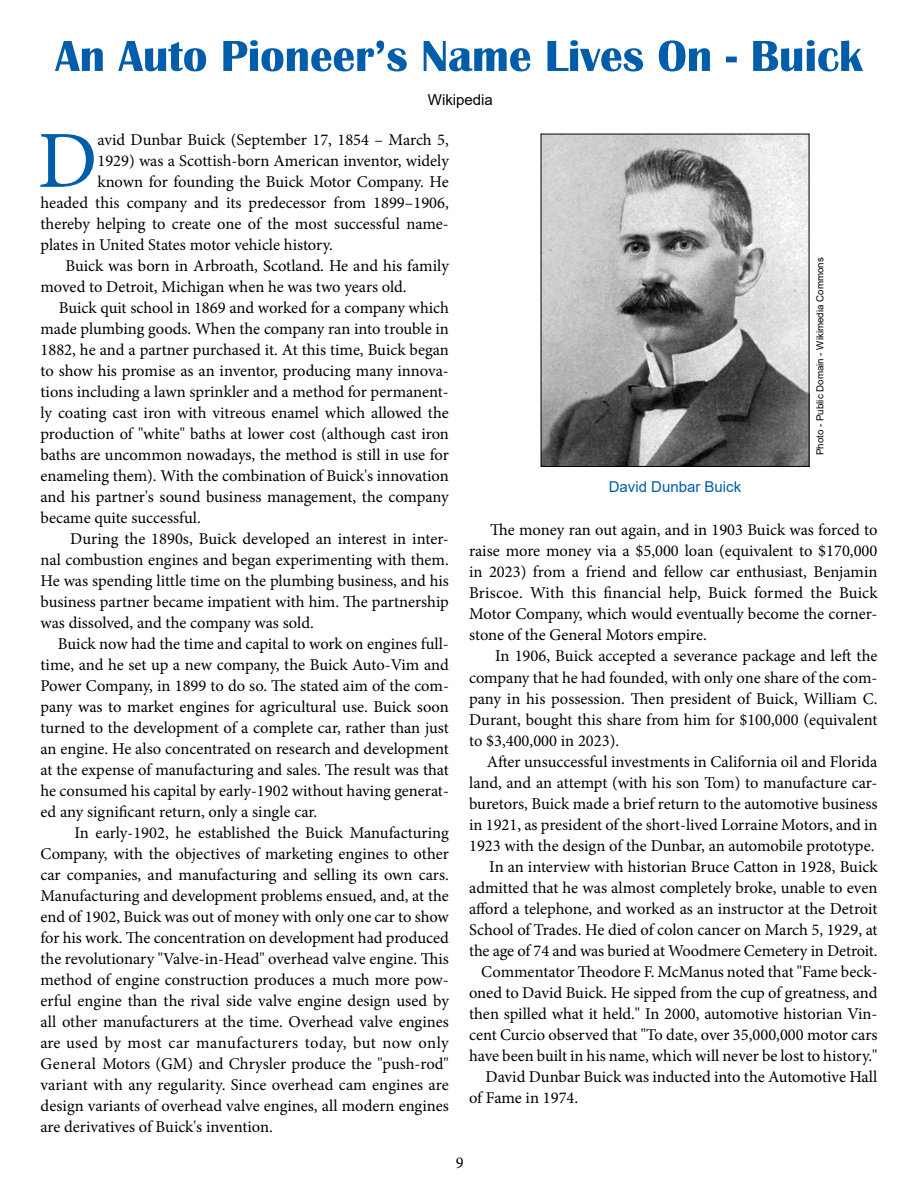
<style>
.page{position:relative;width:918px;height:1188px;background:#fff}
.page>*{position:absolute;margin:0;border:0;box-sizing:border-box;transform-origin:0 0}
.t1{font:81.15px "Minion Pro";color:#005daa}
.t2{font:16.5px/21px "Minion Pro";letter-spacing:-.005em;color:#000;text-align:justify}
.t3{font:16.5px "Minion Pro";letter-spacing:.025em;color:#000}
.t4{font:15px "Arial";color:#005daa}
.t5{font:15px "Arial";color:#000}
.t6{font:9.75px "Arial";color:#000}
</style>
<div class="page">
<img style="left:543px;top:136px;width:264px;height:329px">
<svg style="left:55px;top:40px;width:808px;height:31px"></svg>
<p class="t5" style="left:428px;top:89px;width:67px">Wikipedia</p>
<h1 class="t1" style="left:38px;top:107px;width:61px">D</h1>
<p class="t2" style="left:97px;top:129px;width:353px">avid Dunbar Buick (September 17, 1854 – March 5,</p>
<p class="t2" style="left:97px;top:150px;width:353px">1929) was a Scottish-born American inventor, widely</p>
<p class="t2" style="left:97px;top:171px;width:353px">known for founding the Buick Motor Company. He</p>
<p class="t2" style="left:40px;top:192px;width:410px">headed this company and its predecessor from 1899–1906,</p>
<p class="t2" style="left:40px;top:213px;width:410px">thereby helping to create one of the most successful name-</p>
<p class="t2" style="left:40px;top:234px;width:294px">plates in United States motor vehicle history.</p>
<p class="t2" style="left:65px;top:255px;width:385px">Buick was born in Arbroath, Scotland. He and his family</p>
<p class="t2" style="left:40px;top:276px;width:368px">moved to Detroit, Michigan when he was two years old.</p>
<p class="t2" style="left:59px;top:297px;width:392px">Buick quit school in 1869 and worked for a company which</p>
<p class="t2" style="left:40px;top:318px;width:410px">made plumbing goods. When the company ran into trouble in</p>
<p class="t2" style="left:40px;top:339px;width:410px">1882, he and a partner purchased it. At this time, Buick began</p>
<p class="t2" style="left:40px;top:360px;width:410px">to show his promise as an inventor, producing many innova-</p>
<p class="t2" style="left:40px;top:381px;width:410px">tions including a lawn sprinkler and a method for permanent-</p>
<p class="t2" style="left:40px;top:402px;width:410px">ly coating cast iron with vitreous enamel which allowed the</p>
<p class="t2" style="left:40px;top:423px;width:410px">production of "white" baths at lower cost (although cast iron</p>
<p class="t2" style="left:40px;top:444px;width:410px">baths are uncommon nowadays, the method is still in use for</p>
<p class="t2" style="left:40px;top:465px;width:410px">enameling them). With the combination of Buick's innovation</p>
<p class="t2" style="left:40px;top:486px;width:410px">and his partner's sound business management, the company</p>
<p class="t2" style="left:40px;top:507px;width:162px">became quite successful.</p>
<p class="t2" style="left:70px;top:528px;width:380px">During the 1890s, Buick developed an interest in inter-</p>
<p class="t2" style="left:40px;top:549px;width:410px">nal combustion engines and began experimenting with them.</p>
<p class="t2" style="left:40px;top:570px;width:410px">He was spending little time on the plumbing business, and his</p>
<p class="t2" style="left:40px;top:591px;width:410px">business partner became impatient with him. The partnership</p>
<p class="t2" style="left:40px;top:612px;width:275px">was dissolved, and the company was sold.</p>
<p class="t2" style="left:58px;top:633px;width:392px">Buick now had the time and capital to work on engines full-</p>
<p class="t2" style="left:40px;top:654px;width:410px">time, and he set up a new company, the Buick Auto-Vim and</p>
<p class="t2" style="left:40px;top:675px;width:410px">Power Company, in 1899 to do so. The stated aim of the com-</p>
<p class="t2" style="left:40px;top:696px;width:410px">pany was to market engines for agricultural use. Buick soon</p>
<p class="t2" style="left:40px;top:717px;width:410px">turned to the development of a complete car, rather than just</p>
<p class="t2" style="left:40px;top:738px;width:410px">an engine. He also concentrated on research and development</p>
<p class="t2" style="left:40px;top:759px;width:410px">at the expense of manufacturing and sales. The result was that</p>
<p class="t2" style="left:40px;top:780px;width:410px">he consumed his capital by early-1902 without having generat-</p>
<p class="t2" style="left:40px;top:801px;width:278px">ed any significant return, only a single car.</p>
<p class="t2" style="left:74px;top:822px;width:376px">In early-1902, he established the Buick Manufacturing</p>
<p class="t2" style="left:40px;top:843px;width:410px">Company, with the objectives of marketing engines to other</p>
<p class="t2" style="left:40px;top:864px;width:410px">car companies, and manufacturing and selling its own cars.</p>
<p class="t2" style="left:40px;top:885px;width:410px">Manufacturing and development problems ensued, and, at the</p>
<p class="t2" style="left:40px;top:906px;width:410px">end of 1902, Buick was out of money with only one car to show</p>
<p class="t2" style="left:40px;top:927px;width:410px">for his work. The concentration on development had produced</p>
<p class="t2" style="left:40px;top:948px;width:410px">the revolutionary "Valve-in-Head" overhead valve engine. This</p>
<p class="t2" style="left:40px;top:969px;width:410px">method of engine construction produces a much more pow-</p>
<p class="t2" style="left:40px;top:990px;width:410px">erful engine than the rival side valve engine design used by</p>
<p class="t2" style="left:40px;top:1011px;width:410px">all other manufacturers at the time. Overhead valve engines</p>
<p class="t3" style="left:40px;top:1032px;width:410px">are used by most car manufacturers today, but now only</p>
<p class="t2" style="left:40px;top:1053px;width:410px">General Motors (GM) and Chrysler produce the "push-rod"</p>
<p class="t2" style="left:40px;top:1074px;width:410px">variant with any regularity. Since overhead cam engines are</p>
<p class="t2" style="left:40px;top:1095px;width:410px">design variants of overhead valve engines, all modern engines</p>
<p class="t2" style="left:40px;top:1116px;width:234px">are derivatives of Buick's invention.</p>
<p class="t4" style="left:609px;top:476px;width:134px">David Dunbar Buick</p>
<p class="t6" style="left:813px;top:455px;width:199px;rotate:-90deg">Photo - Public Domain - Wikimedia Commons</p>
<p class="t2" style="left:469px;top:520px;width:410px;text-indent:21px">The money ran out again, and in 1903 Buick was forced to raise more money via a $5,000 loan (equivalent to $170,000 in 2023) from a friend and fellow car enthusiast, Benjamin Briscoe. With this financial help, Buick formed the Buick Motor Company, which would eventually become the corner&shy;stone of the General Motors empire.</p>
<p class="t2" style="left:469px;top:646px;width:410px;text-indent:26px">In 1906, Buick accepted a severance package and left the company that he had founded, with only one share of the com&shy;pany in his possession. Then president of Buick, William C.<br>Durant, bought this share from him for $100,000 (equivalent to $3,400,000 in 2023).</p>
<p class="t2" style="left:487px;top:751px;width:392px">After unsuccessful investments in California oil and Florida</p>
<p class="t2" style="left:469px;top:772px;width:410px">land, and an attempt (with his son Tom) to manufacture car-</p>
<p class="t2" style="left:469px;top:793px;width:410px">buretors, Buick made a brief return to the automotive business</p>
<p class="t2" style="left:469px;top:814px;width:410px">in 1921, as president of the short-lived Lorraine Motors, and in</p>
<p class="t2" style="left:469px;top:835px;width:407px">1923 with the design of the Dunbar, an automobile prototype.</p>
<p class="t2" style="left:489px;top:856px;width:390px">In an interview with historian Bruce Catton in 1928, Buick</p>
<p class="t2" style="left:469px;top:877px;width:410px">admitted that he was almost completely broke, unable to even</p>
<p class="t2" style="left:469px;top:898px;width:410px">afford a telephone, and worked as an instructor at the Detroit</p>
<p class="t2" style="left:469px;top:919px;width:410px">School of Trades. He died of colon cancer on March 5, 1929, at</p>
<p class="t2" style="left:469px;top:940px;width:410px">the age of 74 and was buried at Woodmere Cemetery in Detroit.</p>
<p class="t2" style="left:481px;top:961px;width:398px">Commentator Theodore F. McManus noted that "Fame beck-</p>
<p class="t2" style="left:469px;top:982px;width:410px">oned to David Buick. He sipped from the cup of greatness, and</p>
<p class="t2" style="left:469px;top:1003px;width:410px">then spilled what it held." In 2000, automotive historian Vin-</p>
<p class="t2" style="left:469px;top:1024px;width:410px">cent Curcio observed that "To date, over 35,000,000 motor cars</p>
<p class="t2" style="left:469px;top:1045px;width:410px">have been built in his name, which will never be lost to history."</p>
<p class="t2" style="left:485px;top:1066px;width:393px">David Dunbar Buick was inducted into the Automotive Hall</p>
<p class="t2" style="left:469px;top:1087px;width:111px">of Fame in 1974.</p>
<p class="t2" style="left:456px;top:1153px;width:9px">9</p>
</div>
